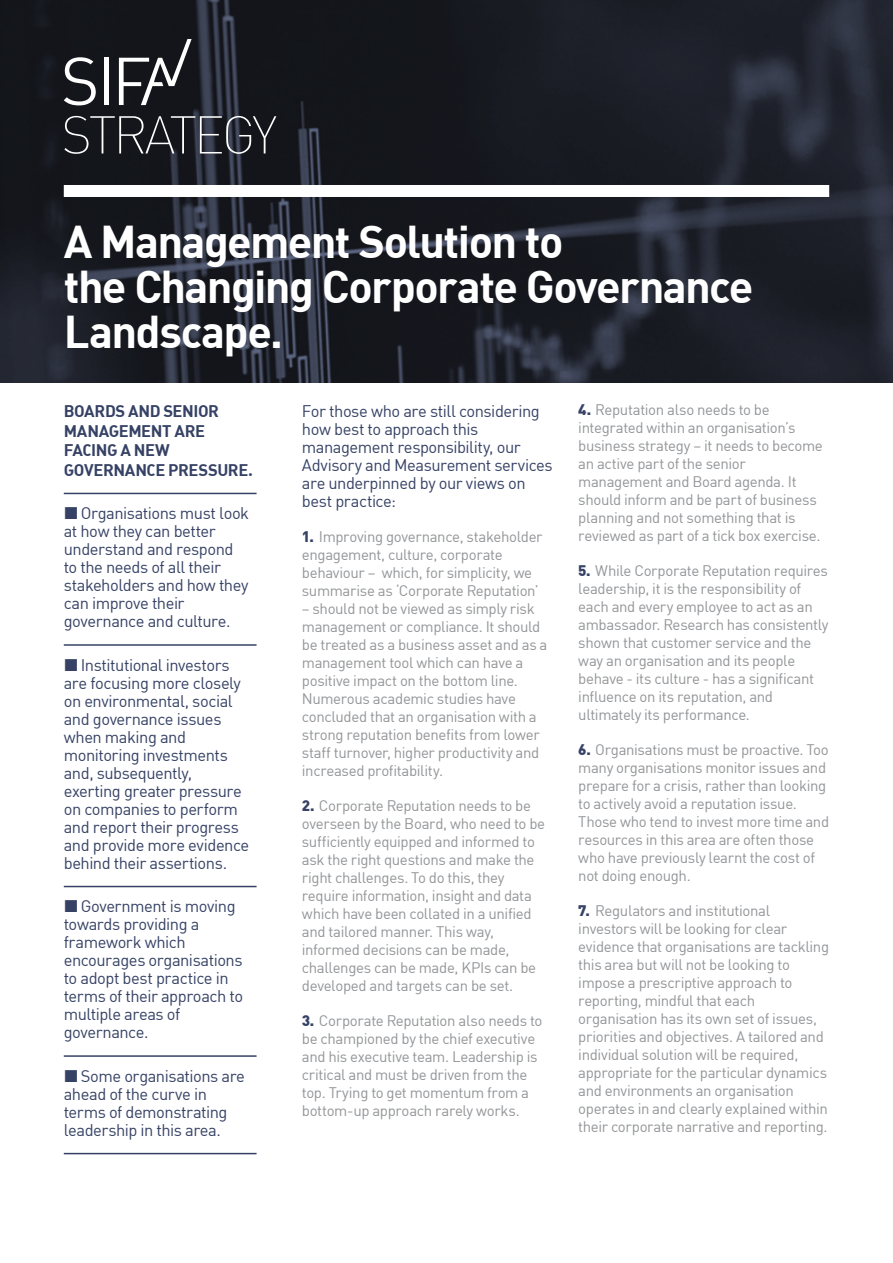
<style>
.page{position:relative;width:893px;height:1263px;background:#fff}
.page>*{position:absolute;margin:0;border:0;box-sizing:border-box;transform-origin:0 0}
.Heading_1{font:45px/45px "DIN Bold";letter-spacing:-.035em;color:#fff}
.Para_1{font:16.5px/18px "DIN";letter-spacing:-.03em;color:#364265}
.block_headings{font:16.5px/19.5px "DIN Bold Alternate";letter-spacing:-.025em;color:#364265}
.t1{font:15px/18px "DIN";letter-spacing:-.025em;color:#939598}
.s1{font-weight:900;color:#364265}
</style>
<div class="page">
<svg style="left:0;top:0;width:893px;height:383px;background:#1c1f28"></svg>
<svg style="left:64px;top:57px;width:32px;height:48px"></svg>
<hr style="left:104px;top:58px;width:4px;height:47px;background:#fff">
<svg style="left:119px;top:39px;width:73px;height:66px"></svg>
<svg style="left:64px;top:116px;width:212px;height:38px;background:#393b41"></svg>
<div style="left:64px;top:185px;width:765px;height:12px;background:#fff"></div>
<hr style="left:64px;top:493px;width:193px;height:1px;background:#364265">
<hr style="left:64px;top:644px;width:193px;height:2px;background:#364265">
<hr style="left:64px;top:886px;width:193px;height:1px;background:#364265">
<hr style="left:64px;top:1055px;width:193px;height:2px;background:#364265">
<hr style="left:64px;top:1153px;width:193px;height:1px;background:#364265">
<p class="Heading_1" style="left:64px;top:217px;width:691px">A Management Solution to<br>the Changing Corporate Governance<br>Landscape.</p>
<p class="block_headings" style="left:64px;top:401px;width:191px">BOARDS AND SENIOR<br>MANAGEMENT ARE<br>FACING A NEW<br>GOVERNANCE PRESSURE.</p>
<p class="Para_1" style="left:64px;top:504px;width:187px;text-indent:17px">Organisations must look at how they can better understand and respond to the needs of all their stakeholders and how they can improve their governance and culture.</p>
<p class="Para_1" style="left:64px;top:655px;width:187px;text-indent:17px">Institutional investors are focusing more closely on environmental, social and governance issues when making and monitoring investments and, subsequently, exerting greater pressure on companies to perform and report their progress and provide more evidence behind their assertions.</p>
<p class="Para_1" style="left:64px;top:897px;width:181px;text-indent:17px">Government is moving towards providing a framework which encourages organisations to adopt best practice in terms of their approach to multiple areas of governance.</p>
<p class="Para_1" style="left:64px;top:1066px;width:183px;text-indent:17px">Some organisations are ahead of the curve in terms of demonstrating leadership in this area.</p>
<p class="Para_1" style="left:302px;top:401px;width:252px">For those who are still considering how best to approach this management responsibility, our<br>Advisory and Measurement services are underpinned by our views on best practice:</p>
<p class="t1" style="left:302px;top:527px;width:242px"><span class="s1">1.</span> Improving governance, stakeholder engagement, culture, corporate behaviour – which, for simplicity, we summarise as ‘Corporate Reputation’</p>
<p class="t1" style="left:302px;top:599px;width:247px">– should not be viewed as simply risk management or compliance. It should be treated as a business asset and as a management tool which can have a positive impact on the bottom line.<br>Numerous academic studies have concluded that an organisation with a strong reputation benefits from lower staff turnover, higher productivity and increased profitability.</p>
<p class="t1" style="left:302px;top:796px;width:245px"><span class="s1">2.</span> Corporate Reputation needs to be overseen by the Board, who need to be sufficiently equipped and informed to ask the right questions and make the right challenges. To do this, they require information, insight and data which have been collated in a unified and tailored manner. This way, informed decisions can be made, challenges can be made, KPIs can be developed and targets can be set.</p>
<p class="t1" style="left:302px;top:1011px;width:242px"><span class="s1">3.</span> Corporate Reputation also needs to be championed by the chief executive and his executive team. Leadership is critical and must be driven from the top. Trying to get momentum from a bottom-up approach rarely works.</p>
<p class="t1" style="left:578px;top:400px;width:246px"><span class="s1">4.</span> Reputation also needs to be integrated within an organisation’s business strategy – it needs to become an active part of the senior management and Board agenda. It should inform and be part of business planning and not something that is reviewed as part of a tick box exercise.</p>
<p class="t1" style="left:578px;top:561px;width:252px"><span class="s1">5.</span> While Corporate Reputation requires leadership, it is the responsibility of each and every employee to act as an ambassador. Research has consistently shown that customer service and the way an organisation and its people behave - its culture - has a significant influence on its reputation, and ultimately its performance.</p>
<p class="t1" style="left:578px;top:740px;width:252px"><span class="s1">6.</span> Organisations must be proactive. Too many organisations monitor issues and prepare for a crisis, rather than looking to actively avoid a reputation issue.<br>Those who tend to invest more time and resources in this area are often those who have previously learnt the cost of not doing enough.</p>
<p class="t1" style="left:578px;top:902px;width:252px"><span class="s1">7.</span> Regulators and institutional investors will be looking for clear evidence that organisations are tackling this area but will not be looking to impose a prescriptive approach to reporting, mindful that each organisation has its own set of issues, priorities and objectives. A tailored and individual solution will be required, appropriate for the particular dynamics and environments an organisation operates in and clearly explained within their corporate narrative and reporting.</p>
</div>
